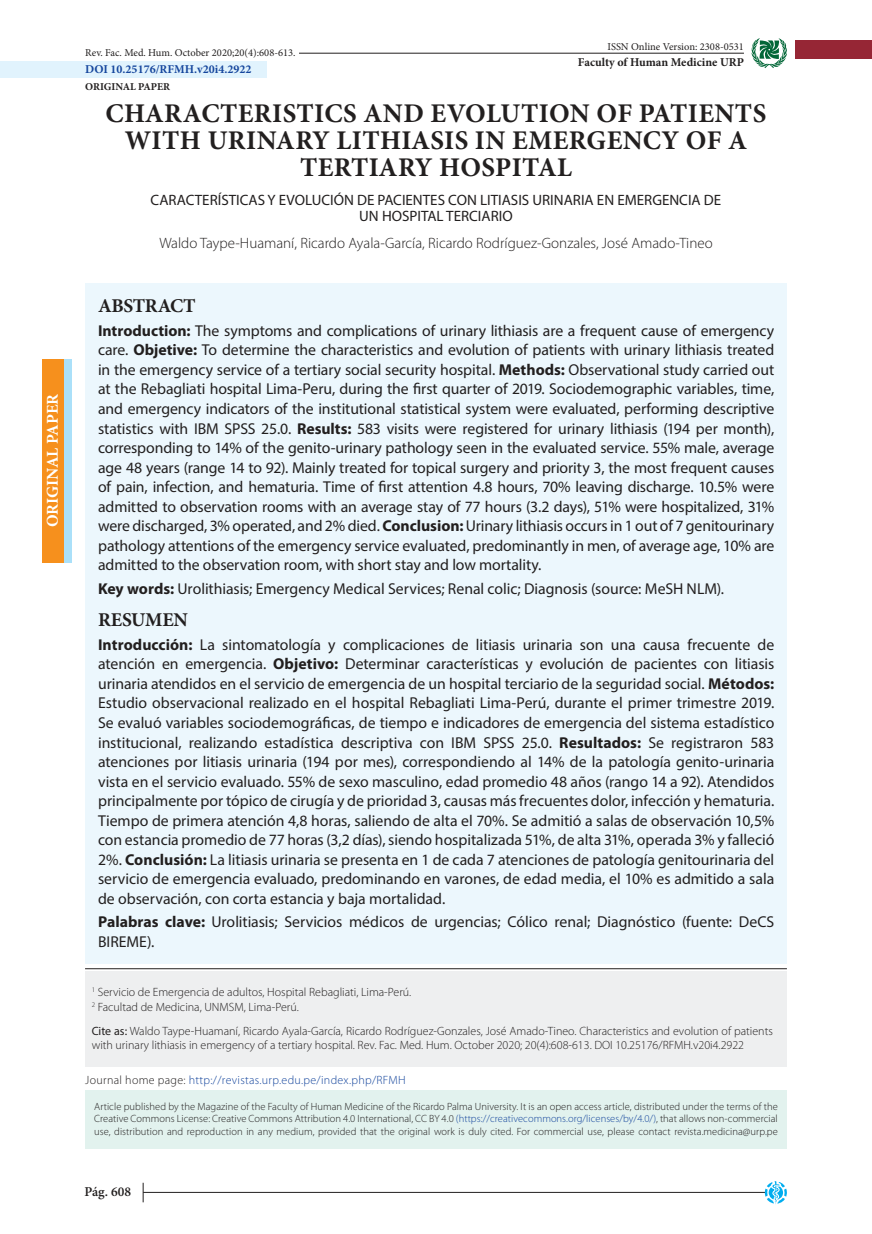
<style>
.page{position:relative;width:872px;height:1234px;background:#fff}
.page>*{position:absolute;margin:0;border:0;box-sizing:border-box;transform-origin:0 0}
.t1{font:700 27px/27px "Minion Pro";letter-spacing:.015em;color:#221f1f;text-align:center}
.t2{font:700 19.5px "Minion Pro";letter-spacing:-.015em;color:#221f1f}
.t3{font:700 16.5px "Minion Pro";color:#fff}
.t4{font:15.75px/19.5px "Myriad Pro";letter-spacing:-.005em;color:#221f1f;text-align:justify}
.t5{font:15px/16.5px "Myriad Pro";color:#221f1f;text-align:center}
.t6{font:300 15px "Myriad Pro";color:#221f1f}
.t7{font:600 13.5px "Minion Pro";color:#221f1f}
.t8{font:300 12px/15px "Myriad Pro";color:#221f1f}
.t9{font:300 12px "Myriad Pro";letter-spacing:.025em;color:#15469d}
.t10{font:700 12px "Minion Pro";color:#15469d}
.t11{font:700 12px "Minion Pro";color:#221f1f}
.t12{font:300 10.5px/12.6px "Myriad Pro";letter-spacing:.005em;color:#221f1f;text-align:justify}
.t13{font:10.5px "Minion Pro";color:#221f1f}
.t14{font:700 10.5px "Minion Pro";color:#221f1f}
.s1{font-weight:700}
.s2{font-weight:400}
.s3{color:#221f1f}
.s4{color:#15469d}
</style>
<div class="page">
<hr style="left:143px;top:1191px;width:622px;height:1px;background:#221f1f">
<svg style="left:764px;top:1181px;width:23px;height:23px"></svg>
<svg style="left:143px;top:1182px;width:1px;height:19px"></svg>
<svg style="left:751px;top:38px;width:36px;height:30px"></svg>
<div style="left:43px;top:359px;width:29px;height:203px;background:#aae0f9"></div>
<div style="left:0;top:61px;width:266px;height:17px;background:#e1f3fd"></div>
<div style="left:85px;top:283px;width:702px;height:680px;background:#ecf7fd"></div>
<hr style="left:85px;top:968px;width:702px;height:1px;background:#221f1f">
<div style="left:795px;top:41px;width:77px;height:18px;background:#962635"></div>
<div style="left:85px;top:971px;width:702px;height:95px;background:#eeeff0"></div>
<div style="left:43px;top:359px;width:21px;height:203px;background:#f6901d"></div>
<hr style="left:299px;top:53px;width:445px;height:1px;background:#221f1f">
<div style="left:85px;top:1089px;width:702px;height:59px;background:#e2f2ee"></div>
<p class="t3" style="left:46px;top:527px;width:135px;rotate:-90deg">ORIGINAL PAPER</p>
<p class="t13" style="left:85px;top:49px;width:212px">Rev. Fac. Med. Hum. October 2020;20(4):608-613.</p>
<p class="t10" style="left:85px;top:65px;width:168px">DOI 10.25176/RFMH.v20i4.2922</p>
<p class="t14" style="left:85px;top:82px;width:86px">ORIGINAL PAPER</p>
<p class="t13" style="left:607px;top:42px;width:138px">ISSN Online Version: 2308-0531</p>
<p class="t11" style="left:578px;top:57px;width:167px">Faculty of Human Medicine URP</p>
<h1 class="t1" style="left:106px;top:103px;width:662px">CHARACTERISTICS AND EVOLUTION OF PATIENTS<br>WITH URINARY LITHIASIS IN EMERGENCY OF A<br>TERTIARY HOSPITAL</h1>
<p class="t5" style="left:151px;top:192px;width:572px">CARACTERÍSTICAS Y EVOLUCIÓN DE PACIENTES CON LITIASIS URINARIA EN EMERGENCIA DE<br>UN HOSPITAL TERCIARIO</p>
<p class="t6" style="left:159px;top:237px;width:555px">Waldo Taype-Huamaní, Ricardo Ayala-García, Ricardo Rodríguez-Gonzales, José Amado-Tineo</p>
<p class="t2" style="left:98px;top:298px;width:99px">ABSTRACT</p>
<p class="t4" style="left:98px;top:321px;width:678px"><span class="s1">Introduction:</span> The symptoms and complications of urinary lithiasis are a frequent cause of emergency care. <span class="s1">Objetive:</span> To determine the characteristics and evolution of patients with urinary lithiasis treated in the emergency service of a tertiary social security hospital. <span class="s1">Methods:</span> Observational study carried out at the Rebagliati hospital Lima-Peru, during the first quarter of 2019. Sociodemographic variables, time, and emergency indicators of the institutional statistical system were evaluated, performing descriptive statistics with IBM SPSS 25.0. <span class="s1">Results:</span> 583 visits were registered for urinary lithiasis (194 per month), corresponding to 14% of the genito-urinary pathology seen in the evaluated service. 55% male, average age 48 years (range 14 to 92). Mainly treated for topical surgery and priority 3, the most frequent causes of pain, infection, and hematuria. Time of first attention 4.8 hours, 70% leaving discharge. 10.5% were admitted to observation rooms with an average stay of 77 hours (3.2 days), 51% were hospitalized, 31% were discharged, 3% operated, and 2% died. <span class="s1">Conclusion:</span> Urinary lithiasis occurs in 1 out of 7 genitourinary pathology attentions of the emergency service evaluated, predominantly in men, of average age, 10% are admitted to the observation room, with short stay and low mortality.</p>
<p class="t4" style="left:98px;top:579px;width:627px"><span class="s1">Key words:</span> Urolithiasis; Emergency Medical Services; Renal colic; Diagnosis (source: MeSH NLM).</p>
<p class="t2" style="left:98px;top:612px;width:91px">RESUMEN</p>
<p class="t4" style="left:98px;top:635px;width:678px"><span class="s1">Introducción:</span> La sintomatología y complicaciones de litiasis urinaria son una causa frecuente de atención en emergencia. <span class="s1">Objetivo:</span> Determinar características y evolución de pacientes con litiasis urinaria atendidos en el servicio de emergencia de un hospital terciario de la seguridad social. <span class="s1">Métodos:<br></span>Estudio observacional realizado en el hospital Rebagliati Lima-Perú, durante el primer trimestre 2019.<br>Se evaluó variables sociodemográficas, de tiempo e indicadores de emergencia del sistema estadístico institucional, realizando estadística descriptiva con IBM SPSS 25.0. <span class="s1">Resultados:</span> Se registraron 583 atenciones por litiasis urinaria (194 por mes), correspondiendo al 14% de la patología genito-urinaria vista en el servicio evaluado. 55% de sexo masculino, edad promedio 48 años (rango 14 a 92). Atendidos principalmente por tópico de cirugía y de prioridad 3, causas más frecuentes dolor, infección y hematuria.<br>Tiempo de primera atención 4,8 horas, saliendo de alta el 70%. Se admitió a salas de observación 10,5% con estancia promedio de 77 horas (3,2 días), siendo hospitalizada 51%, de alta 31%, operada 3% y falleció 2%. <span class="s1">Conclusión:</span> La litiasis urinaria se presenta en 1 de cada 7 atenciones de patología genitourinaria del servicio de emergencia evaluado, predominando en varones, de edad media, el 10% es admitido a sala de observación, con corta estancia y baja mortalidad.</p>
<p class="t4" style="left:98px;top:912px;width:678px"><span class="s1">Palabras clave:</span> Urolitiasis; Servicios médicos de urgencias; Cólico renal; Diagnóstico (fuente: DeCS<br>BIREME).</p>
<p class="t8" style="left:92px;top:985px;width:321px"><sup>1</sup> Servicio de Emergencia de adultos, Hospital Rebagliati, Lima-Perú.<br><sup>2</sup> Facultad de Medicina, UNMSM, Lima-Perú.</p>
<p class="t8" style="left:92px;top:1024px;width:682px;line-height:14.4px"><span class="s2">Cite as:</span> Waldo Taype-Huamaní, Ricardo Ayala-García, Ricardo Rodríguez-Gonzales, José Amado-Tineo. Characteristics and evolution of patients with urinary lithiasis in emergency of a tertiary hospital. Rev. Fac. Med. Hum. October 2020; 20(4):608-613. DOI 10.25176/RFMH.v20i4.2922</p>
<p class="t9" style="left:85px;top:1075px;width:322px"><span class="s3">Journal home page:</span> http://revistas.urp.edu.pe/index.php/RFMH</p>
<p class="t12" style="left:94px;top:1100px;width:685px">Article published by the Magazine of the Faculty of Human Medicine of the Ricardo Palma University. It is an open access article, distributed under the terms of the Creative Commons License: Creative Commons Attribution 4.0 International, CC BY 4.0 <span class="s4">(https://creativecommons.org/licenses/by/4.0/)</span>, that allows non-commercial use, distribution and reproduction in any medium, provided that the original work is duly cited. For commercial use, please contact revista.medicina@urp.pe</p>
<p class="t7" style="left:84px;top:1185px;width:48px">Pág. 608</p>
</div>
